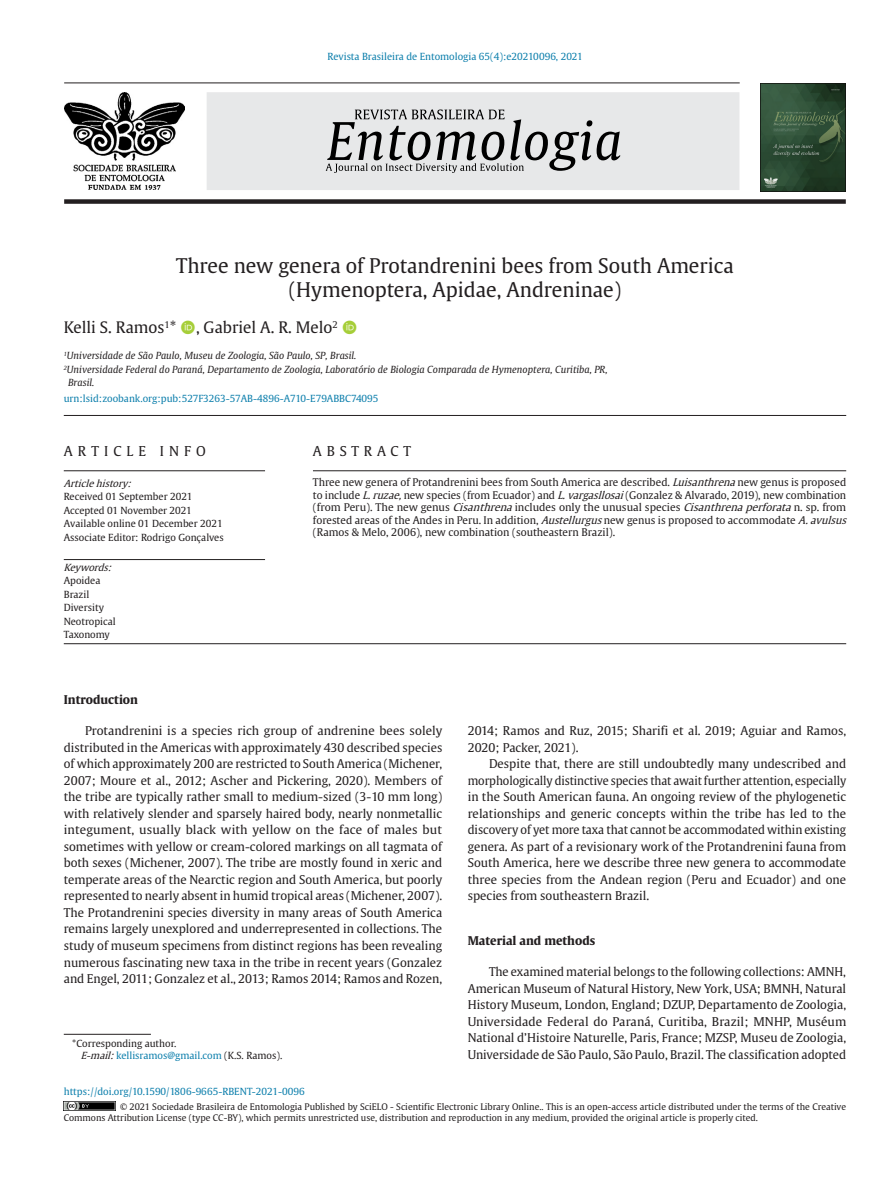
<style>
.page{position:relative;width:893px;height:1191px;background:#fff}
.page>*{position:absolute;margin:0;border:0;box-sizing:border-box;transform-origin:0 0}
.ArticleTitle{font:20.1px/24.2px "Gulliver";color:#231f20;text-align:center}
.Authors{font:15.75px "Gulliver";color:#231f20}
.ArticleInfoTitle{font:13.5px "Gulliver";letter-spacing:.38em;color:#231f20}
.AbstractTitle{font:13.5px "Gulliver";letter-spacing:.36em;color:#231f20}
.Paragraph{font:12px/16.5px "Gulliver";color:#231f20;text-align:justify}
.Heading1{font:700 12px "Gulliver";color:#231f20}
.Heading1Alt{font:700 12px "Gulliver";color:#231f20}
.Abstract{font:10.5px/12.6px "Gulliver";color:#231f20}
.Affiliations{font:italic 9.75px/13.5px "Gulliver";color:#231f20}
.AffiliationsAlt_Othe{font:9.75px "Gulliver";color:#0d7fac}
.History{font:9.75px/13.5px "Gulliver";color:#231f20}
.Correspondence{font:9.75px/11.7px "Gulliver";color:#231f20}
.Keywords{font:9.75px/13.5px "Gulliver";color:#231f20}
.ArticleDOIAlt{font:9.75px "Gulliver";color:#0d7fac}
.fnEdited-by{font:9.75px "Gulliver";color:#231f20}
.LicenseParaAlt{font:9px/10.8px "Gulliver";color:#231f20}
.s1{font-style:italic}
.s2{color:#0d7fac}
</style>
<div class="page">
<img style="left:64px;top:92px;width:121px;height:98px">
<hr style="left:64px;top:83px;width:676px;height:1px;background:#231f20">
<div style="left:207px;top:92px;width:532px;height:98px;background:#e7e8e9"></div>
<div style="left:64px;top:199px;width:782px;height:5px;background:#231f20"></div>
<img style="left:761px;top:84px;width:85px;height:107px">
<svg style="left:326px;top:109px;width:294px;height:64px"></svg>
<img style="left:64px;top:1101px;width:51px;height:9px">
<hr style="left:64px;top:643px;width:782px;height:1px;background:#231f20">
<hr style="left:64px;top:415px;width:782px;height:1px;background:#231f20">
<hr style="left:313px;top:470px;width:533px;height:1px;background:#231f20">
<hr style="left:64px;top:470px;width:201px;height:1px;background:#231f20">
<hr style="left:64px;top:559px;width:201px;height:1px;background:#231f20">
<hr style="left:64px;top:1034px;width:87px;height:1px;background:#231f20">
<p class="AffiliationsAlt_Othe" style="left:328px;top:50px;width:257px">Revista Brasileira de Entomologia 65(4):e20210096, 2021</p>
<p class="ArticleTitle" style="left:176px;top:253px;width:559px">Three new genera of Protandrenini bees from South America (Hymenoptera, Apidae, Andreninae)</p>
<p class="Authors" style="left:64px;top:317px;width:275px">Kelli S. Ramos<sup>1</sup>* , Gabriel A. R. Melo<sup>2</sup></p>
<p class="Affiliations" style="left:64px;top:349px;width:294px"><sup>1</sup>Universidade de São Paulo, Museu de Zoologia, São Paulo, SP, Brasil.</p>
<p class="Affiliations" style="left:68px;top:362px;width:541px;text-indent:-4px"><sup>2</sup>Universidade Federal do Paraná, Departamento de Zoologia, Laboratório de Biologia Comparada de Hymenoptera, Curitiba, PR,<br>Brasil.</p>
<p class="AffiliationsAlt_Othe" style="left:64px;top:393px;width:316px">urn:lsid:zoobank.org:pub:527F3263-57AB-4896-A710-E79ABBC74095</p>
<p class="ArticleInfoTitle" style="left:64px;top:442px;width:143px">ARTICLE INFO</p>
<p class="History" style="left:64px;top:476px;width:160px"><span class="s1">Articlehistory:<br></span>Received 01 September 2021<br>Accepted 01 November 2021<br>Available online 01 December 2021</p>
<p class="fnEdited-by" style="left:64px;top:531px;width:161px">Associate Editor: Rodrigo Gonçalves</p>
<p class="Keywords" style="left:64px;top:560px;width:53px"><span class="s1">Keywords:<br></span>Apoidea<br>Brazil<br>Diversity<br>Neotropical<br>Taxonomy</p>
<p class="AbstractTitle" style="left:313px;top:442px;width:100px">ABSTRACT</p>
<p class="Abstract" style="left:313px;top:476px;width:538px">Three new genera of Protandrenini bees from South America are described. <span class="s1">Luisanthrena</span>new genus is proposed to include <span class="s1">L.ruzae,</span>new species (from Ecuador) and <span class="s1">L.vargasllosai</span>(Gonzalez &amp; Alvarado, 2019), new combination (from Peru). The new genus <span class="s1">Cisanthrena</span>includes only the unusual species <span class="s1">Cisanthrenaperforata</span>n. sp. from forested areas of the Andes in Peru. In addition, <span class="s1">Austellurgus</span>new genus is proposed to accommodate <span class="s1">A.avulsus </span>(Ramos &amp; Melo, 2006), new combination (southeastern Brazil).</p>
<p class="Heading1Alt" style="left:64px;top:691px;width:76px">Introduction</p>
<p class="Paragraph" style="left:64px;top:722px;width:380px;text-indent:21px">Protandrenini is a species rich group of andrenine bees solely distributed in the Americas with approximately 430 described species of which approximately 200 are restricted to South America (Michener, 2007; Moure et al., 2012; Ascher and Pickering, 2020). Members of the tribe are typically rather small to medium-sized (3-10 mm long) with relatively slender and sparsely haired body, nearly nonmetallic integument, usually black with yellow on the face of males but sometimes with yellow or cream-colored markings on all tagmata of both sexes (Michener, 2007). The tribe are mostly found in xeric and temperate areas of the Nearctic region and South America, but poorly represented to nearly absent in humid tropical areas (Michener, 2007).<br>The Protandrenini species diversity in many areas of South America remains largely unexplored and underrepresented in collections. The study of museum specimens from distinct regions has been revealing numerous fascinating new taxa in the tribe in recent years (Gonzalez and Engel, 2011; Gonzalez et al., 2013; Ramos 2014; Ramos and Rozen,</p>
<p class="Paragraph" style="left:468px;top:722px;width:380px">2014; Ramos and Ruz, 2015; Sharifi et al. 2019; Aguiar and Ramos,<br>2020; Packer, 2021).</p>
<p class="Paragraph" style="left:468px;top:755px;width:380px;text-indent:21px">Despite that, there are still undoubtedly many undescribed and morphologically distinctive species that await further attention, especially in the South American fauna. An ongoing review of the phylogenetic relationships and generic concepts within the tribe has led to the discovery of yet more taxa that cannot be accommodated within existing genera. As part of a revisionary work of the Protandrenini fauna from South America, here we describe three new genera to accommodate three species from the Andean region (Peru and Ecuador) and one species from southeastern Brazil.</p>
<p class="Heading1" style="left:468px;top:932px;width:129px">Material and methods</p>
<p class="Paragraph" style="left:468px;top:963px;width:380px;text-indent:21px">The examined material belongs to the following collections: AMNH, American Museum of Natural History, New York, USA; BMNH, Natural History Museum, London, England; DZUP, Departamento de Zoologia, Universidade Federal do Paraná, Curitiba, Brazil; MNHP, Muséum National d’Histoire Naturelle, Paris, France; MZSP, Museu de Zoologia, Universidade de São Paulo, São Paulo, Brazil. The classification adopted</p>
<p class="Correspondence" style="left:81px;top:1038px;width:203px;text-indent:-9px">*Corresponding author.<br><span class="s1">E-mail:</span><span class="s2">kellisramos@gmail.com</span> (K.S. Ramos).</p>
<p class="ArticleDOIAlt" style="left:64px;top:1085px;width:243px">https://doi.org/10.1590/1806-9665-RBENT-2021-0096</p>
<p class="LicenseParaAlt" style="left:64px;top:1101px;width:784px;text-indent:56px">© 2021 Sociedade Brasileira de Entomologia Published by SciELO - Scientific Electronic Library Online.. This is an open-access article distributed under the terms of the Creative<br>Commons Attribution License (type CC-BY), which permits unrestricted use, distribution and reproduction in any medium, provided the original article is properly cited.</p>
</div>
